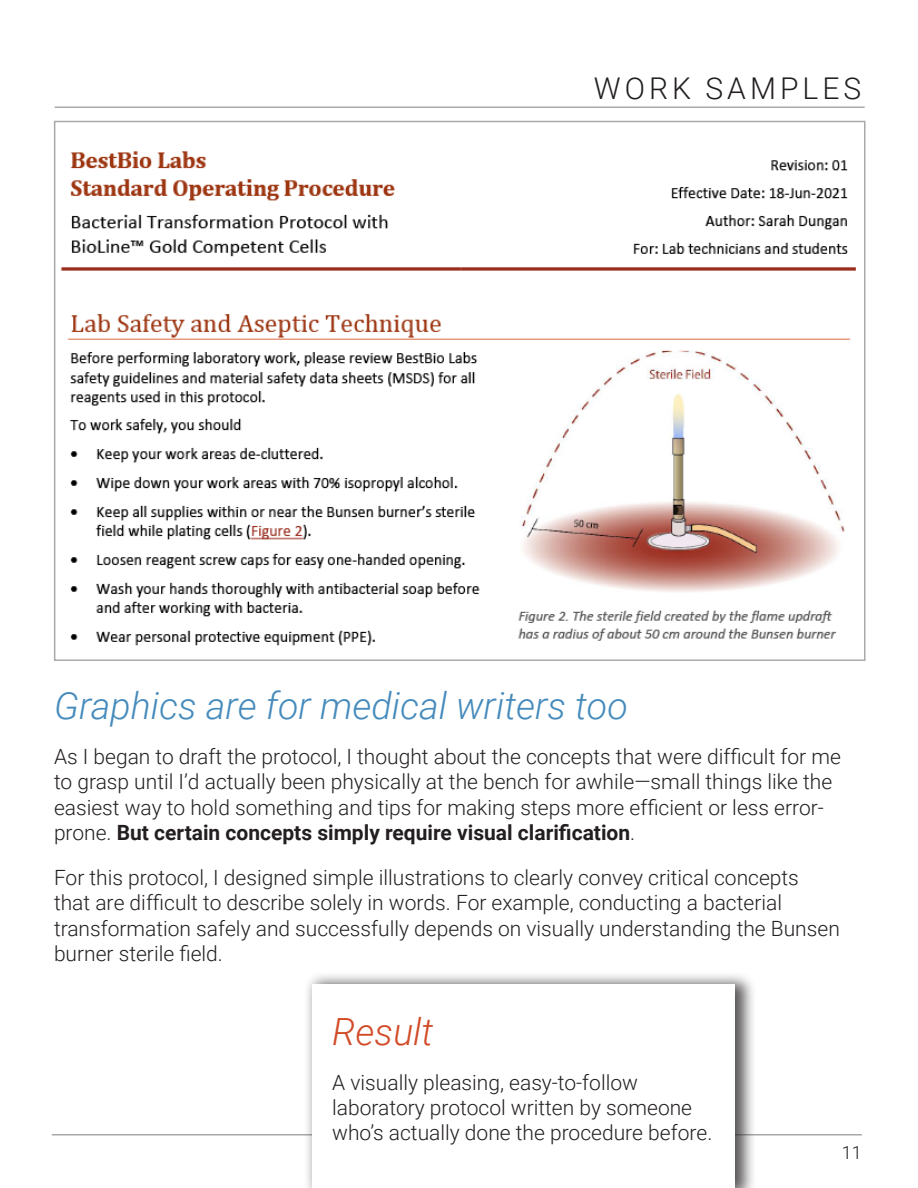
<style>
.page{position:relative;width:918px;height:1188px;background:#fff}
.page>*{position:absolute;margin:0;border:0;box-sizing:border-box;transform-origin:0 0}
.t1{font:italic 300 37.5px "Roboto";color:#468bbc}
.t2{font:italic 300 37.5px "Roboto";color:#d24b27}
.t3{font:300 30px "Roboto";letter-spacing:.135em;color:#231f20}
.Body_Text{font:300 21px/25.2px "Roboto";color:#231f20}
.t4{font:300 18px "Roboto";color:#231f20}
.s1{font-weight:700}
</style>
<div class="page">
<hr style="left:55px;top:106px;width:810px;height:2px;background:#a8a9ad">
<hr style="left:52px;top:1134px;width:810px;height:2px;background:#a8a9ad">
<img style="left:60px;top:151px;width:796px;height:495px">
<div style="left:304px;top:971px;width:452px;height:217px;background:#231f20;opacity:.75"></div>
<div style="left:312px;top:985px;width:423px;height:203px;background:#fff"></div>
<h2 class="t3" style="left:594px;top:67px;width:269px">WORK SAMPLES</h2>
<h2 class="t1" style="left:54px;top:679px;width:575px">Graphics are for medical writers too</h2>
<p class="Body_Text" style="left:54px;top:743px;width:788px">As I began to draft the protocol, I thought about the concepts that were difficult for me to grasp until I’d actually been physically at the bench for awhile—small things like the easiest way to hold something and tips for making steps more efficient or less error&shy;prone. <span class="s1">But certain concepts simply require visual clarification</span>.</p>
<p class="Body_Text" style="left:54px;top:864px;width:787px">For this protocol, I designed simple illustrations to clearly convey critical concepts that are difficult to describe solely in words. For example, conducting a bacterial transformation safely and successfully depends on visually understanding the Bunsen burner sterile field.</p>
<h2 class="t2" style="left:332px;top:1005px;width:103px">Result</h2>
<p class="Body_Text" style="left:332px;top:1069px;width:382px">A visually pleasing, easy-to-follow laboratory protocol written by someone who’s actually done the procedure before.</p>
<p class="t4" style="left:842px;top:1140px;width:21px">11</p>
</div>
